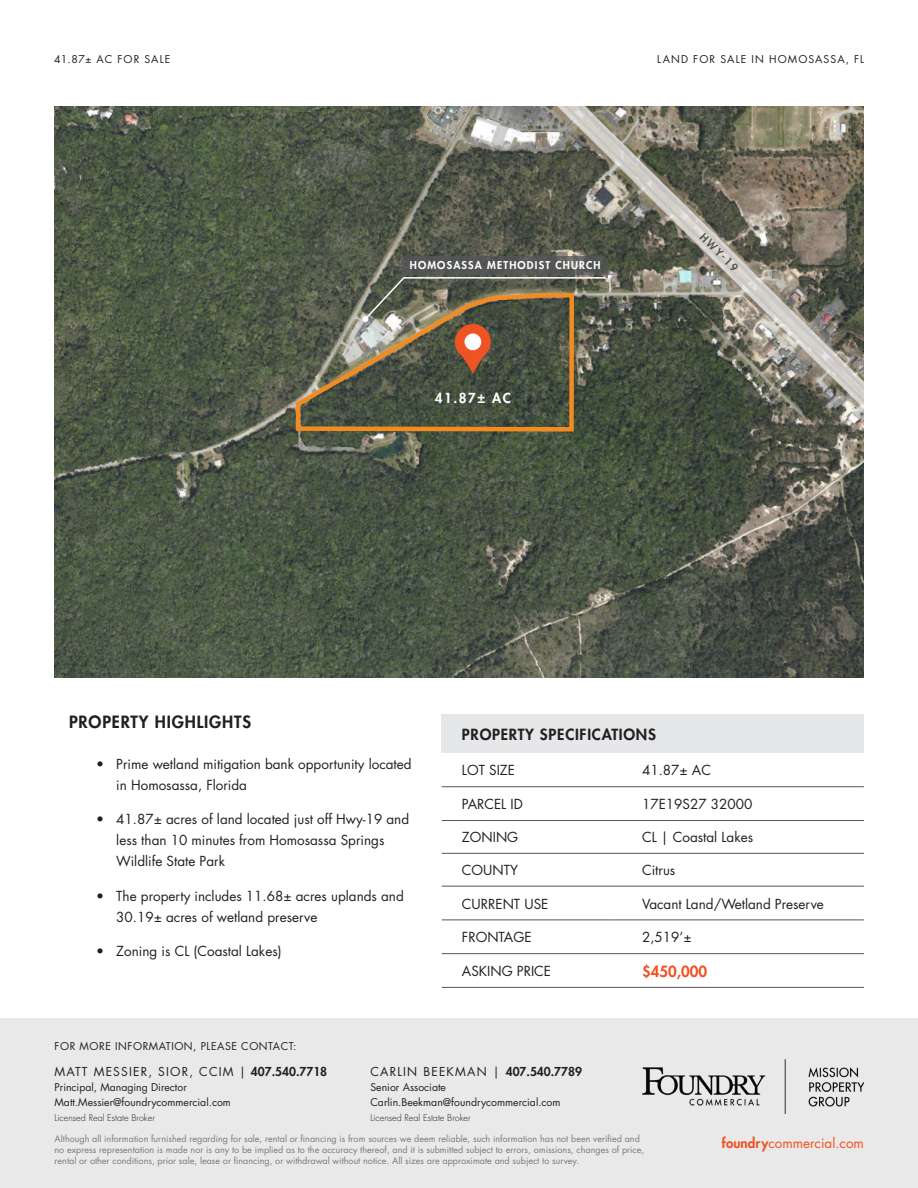
<style>
.page{position:relative;width:918px;height:1188px;background:#fff}
.page>*{position:absolute;margin:0;border:0;box-sizing:border-box;transform-origin:0 0}
.t1{font:800 16.5px "Futura Std";letter-spacing:.05em;color:#231f20}
.t2{font:800 15px "Futura Std";letter-spacing:.05em;color:#231f20}
.t3{font:800 15px "Futura Std";color:#f15122}
.t4{font:13.5px/21px "Futura Std";color:#231f20}
.t5{font:13.5px "Futura Std";color:#f15122}
.t6{font:800 13.5px "Futura Std";color:#fff}
.t7{font:12px "Futura Std";letter-spacing:.1em;color:#231f20}
.t8{font:10.5px/15px "Futura Std";color:#231f20}
.t9{font:10.5px "Futura Std";letter-spacing:.05em;color:#231f20}
.t10{font:10.5px "Futura Std";letter-spacing:.105em;color:#231f20}
.t11{font:800 10.5px "Futura Std";letter-spacing:.11em;color:#fff}
.t12{font:10.5px "Futura Std";letter-spacing:.095em;color:#231f20}
.t13{font:800 10.5px "Futura Std";color:#231f20}
.t14{font:9px/10.8px "Futura Std";color:#7b797c}
.t15{font:300 9px "Futura Std";color:#231f20}
.s1{font-weight:800}
</style>
<div class="page">
<div style="left:0;top:1018px;width:918px;height:170px;background:#e9e9e9"></div>
<img style="left:642px;top:1059px;width:222px;height:55px">
<div style="left:442px;top:714px;width:422px;height:39px;background:#e6e7e9"></div>
<hr style="left:442px;top:786px;width:173px;height:1px;background:#555659">
<hr style="left:442px;top:820px;width:173px;height:1px;background:#555659">
<hr style="left:442px;top:853px;width:173px;height:1px;background:#555659">
<hr style="left:442px;top:886px;width:173px;height:1px;background:#555659">
<hr style="left:615px;top:786px;width:249px;height:1px;background:#555659">
<hr style="left:615px;top:820px;width:249px;height:1px;background:#555659">
<hr style="left:615px;top:853px;width:249px;height:1px;background:#555659">
<hr style="left:615px;top:886px;width:249px;height:1px;background:#555659">
<hr style="left:442px;top:920px;width:173px;height:1px;background:#555659">
<hr style="left:442px;top:953px;width:173px;height:1px;background:#555659">
<hr style="left:442px;top:987px;width:173px;height:1px;background:#555659">
<hr style="left:615px;top:920px;width:249px;height:1px;background:#555659">
<hr style="left:615px;top:953px;width:249px;height:1px;background:#555659">
<hr style="left:615px;top:987px;width:249px;height:1px;background:#555659">
<img style="left:54px;top:107px;width:810px;height:570px">
<div style="left:401px;top:256px;width:205px;height:18px;background:#555659"></div>
<svg style="left:292px;top:276px;width:315px;height:158px;background:#66624d"></svg>
<svg style="left:539px;top:106px;width:325px;height:317px;background:#727265"></svg>
<p class="t12" style="left:54px;top:52px;width:118px">41.87± AC FOR SALE</p>
<p class="t10" style="left:657px;top:52px;width:208px">LAND FOR SALE IN HOMOSASSA, FL</p>
<p class="t11" style="left:410px;top:259px;width:192px">HOMOSASSA METHODIST CHURCH</p>
<p class="t6" style="left:435px;top:390px;width:77px">41.87± AC</p>
<p class="t13" style="left:707px;top:230px;width:50px;rotate:45deg">HWY-19</p>
<p class="t1" style="left:69px;top:711px;width:184px">PROPERTY HIGHLIGHTS</p>
<p class="t4" style="left:116px;top:754px;width:297px;text-indent:-20px">• Prime wetland mitigation bank opportunity located in Homosassa, Florida</p>
<p class="t4" style="left:116px;top:809px;width:294px;text-indent:-20px">• 41.87± acres of land located just off Hwy-19 and less than 10 minutes from Homosassa Springs<br>Wildlife State Park</p>
<p class="t4" style="left:116px;top:886px;width:289px;text-indent:-20px">• The property includes 11.68± acres uplands and<br>30.19± acres of wetland preserve</p>
<p class="t4" style="left:96px;top:941px;width:187px">• Zoning is CL (Coastal Lakes)</p>
<p class="t9" style="left:55px;top:1039px;width:243px">FOR MORE INFORMATION, PLEASE CONTACT:</p>
<p class="t2" style="left:462px;top:725px;width:195px">PROPERTY SPECIFICATIONS</p>
<p class="t4" style="left:462px;top:760px;width:55px">LOT SIZE</p>
<p class="t4" style="left:642px;top:760px;width:71px">41.87± AC</p>
<p class="t4" style="left:462px;top:794px;width:62px">PARCEL ID</p>
<p class="t4" style="left:642px;top:794px;width:112px">17E19S27 32000</p>
<p class="t4" style="left:462px;top:827px;width:58px">ZONING</p>
<p class="t4" style="left:642px;top:827px;width:113px">CL | Coastal Lakes</p>
<p class="t4" style="left:462px;top:860px;width:58px">COUNTY</p>
<p class="t4" style="left:642px;top:860px;width:35px">Citrus</p>
<p class="t4" style="left:462px;top:893px;width:88px">CURRENT USE</p>
<p class="t4" style="left:642px;top:893px;width:183px">Vacant Land/Wetland Preserve</p>
<p class="t4" style="left:462px;top:927px;width:71px">FRONTAGE</p>
<p class="t4" style="left:642px;top:927px;width:51px">2,519’±</p>
<p class="t4" style="left:462px;top:961px;width:91px">ASKING PRICE</p>
<p class="t3" style="left:642px;top:962px;width:67px">$450,000</p>
<p class="t7" style="left:55px;top:1064px;width:274px">MATT MESSIER, SIOR, CCIM | <span class="s1">407.540.7718</span></p>
<p class="t8" style="left:55px;top:1080px;width:178px">Principal, Managing Director<br>Matt.Messier@foundrycommercial.com</p>
<p class="t15" style="left:55px;top:1113px;width:102px">Licensed Real Estate Broker</p>
<p class="t7" style="left:370px;top:1064px;width:213px">CARLIN BEEKMAN | <span class="s1">407.540.7789</span></p>
<p class="t8" style="left:370px;top:1080px;width:192px">Senior Associate<br>Carlin.Beekman@foundrycommercial.com</p>
<p class="t15" style="left:370px;top:1113px;width:102px">Licensed Real Estate Broker</p>
<p class="t14" style="left:55px;top:1134px;width:591px">Although all information furnished regarding for sale, rental or financing is from sources we deem reliable, such information has not been verified and no express representation is made nor is any to be implied as to the accuracy thereof, and it is submitted subject to errors, omissions, changes of price, rental or other conditions, prior sale, lease or financing, or withdrawal without notice. All sizes are approximate and subject to survey.</p>
<p class="t5" style="left:722px;top:1134px;width:144px"><span class="s1">foundry</span>commercial.com</p>
</div>
